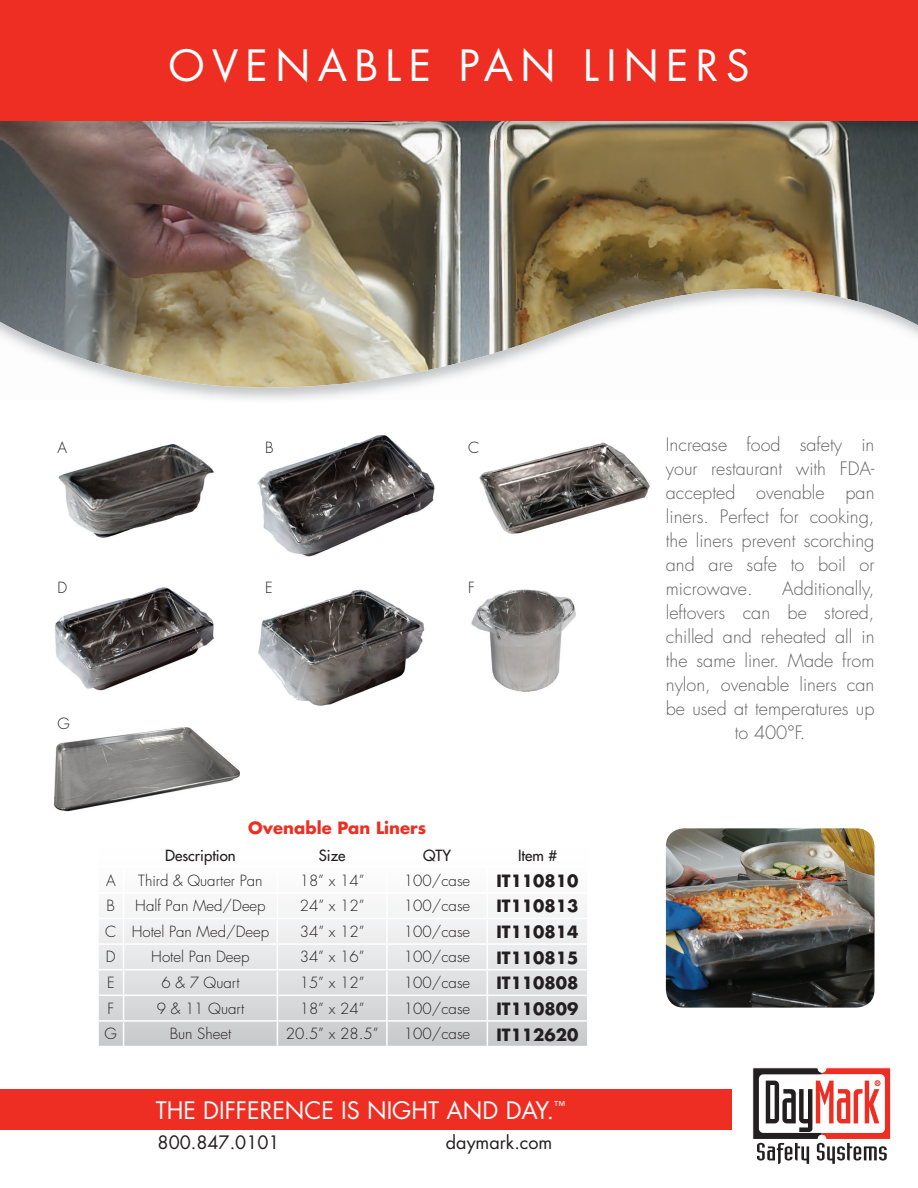
<style>
.page{position:relative;width:918px;height:1188px;background:#fff}
.page>*{position:absolute;margin:0;border:0;box-sizing:border-box;transform-origin:0 0}
.t1{font:42px "Futura Std";letter-spacing:.175em;color:#fff}
.t2{font:23.4px "Futura Std";color:#fff}
.t3{font:300 18px/24px "Futura Std";color:#636366;text-align:justify}
.t4{font:18px "Futura Std";color:#231f20}
.t5{font:700 16.5px "Futura Std";color:#231f20}
.t6{font:700 16.5px "Futura Std";color:#ee2e22}
.t7{font:300 15px "Futura Std";color:#231f20}
.t8{font:500 15px "Futura Std";color:#231f20}
</style>
<div class="page">
<svg style="left:752px;top:1067px;width:139px;height:97px"></svg>
<div style="left:0;top:1089px;width:731px;height:41px;background:#ee2e22"></div>
<img style="left:0;top:121px;width:918px;height:168px">
<div style="left:0;top:0;width:918px;height:121px;background:#ee2e22"></div>
<img style="left:0;top:289px;width:918px;height:99px">
<img style="left:58px;top:444px;width:156px;height:94px">
<img style="left:257px;top:435px;width:178px;height:121px">
<img style="left:479px;top:442px;width:171px;height:92px">
<img style="left:55px;top:587px;width:160px;height:104px">
<img style="left:258px;top:589px;width:167px;height:117px">
<img style="left:471px;top:589px;width:105px;height:103px">
<img style="left:54px;top:727px;width:186px;height:85px">
<div style="left:99px;top:835px;width:488px;height:211px;background:linear-gradient(to bottom,#fff,#ccced0)"></div>
<hr style="left:124px;top:892px;width:153px;height:2px;background:#fff">
<hr style="left:277px;top:892px;width:110px;height:2px;background:#fff">
<hr style="left:387px;top:892px;width:100px;height:2px;background:#fff">
<hr style="left:487px;top:892px;width:102px;height:2px;background:#fff">
<hr style="left:124px;top:918px;width:153px;height:1px;background:#fff">
<hr style="left:277px;top:918px;width:110px;height:1px;background:#fff">
<hr style="left:387px;top:918px;width:100px;height:1px;background:#fff">
<hr style="left:487px;top:918px;width:102px;height:1px;background:#fff">
<hr style="left:124px;top:943px;width:153px;height:2px;background:#fff">
<hr style="left:277px;top:943px;width:110px;height:2px;background:#fff">
<hr style="left:387px;top:943px;width:100px;height:2px;background:#fff">
<hr style="left:487px;top:943px;width:102px;height:2px;background:#fff">
<hr style="left:124px;top:969px;width:153px;height:1px;background:#fff">
<hr style="left:277px;top:969px;width:110px;height:1px;background:#fff">
<hr style="left:387px;top:969px;width:100px;height:1px;background:#fff">
<hr style="left:487px;top:969px;width:102px;height:1px;background:#fff">
<hr style="left:124px;top:995px;width:153px;height:1px;background:#fff">
<hr style="left:277px;top:995px;width:110px;height:1px;background:#fff">
<hr style="left:387px;top:995px;width:100px;height:1px;background:#fff">
<hr style="left:487px;top:995px;width:102px;height:1px;background:#fff">
<hr style="left:124px;top:1020px;width:153px;height:2px;background:#fff">
<hr style="left:277px;top:1020px;width:110px;height:2px;background:#fff">
<hr style="left:387px;top:1020px;width:100px;height:2px;background:#fff">
<hr style="left:487px;top:1020px;width:102px;height:2px;background:#fff">
<hr style="left:386px;top:868px;width:2px;height:24px;background:#fff">
<hr style="left:386px;top:894px;width:2px;height:24px;background:#fff">
<hr style="left:386px;top:919px;width:2px;height:24px;background:#fff">
<hr style="left:386px;top:945px;width:2px;height:24px;background:#fff">
<hr style="left:386px;top:970px;width:2px;height:25px;background:#fff">
<hr style="left:386px;top:996px;width:2px;height:24px;background:#fff">
<svg style="left:98px;top:868px;width:26px;height:178px"></svg>
<svg style="left:277px;top:868px;width:1px;height:178px"></svg>
<hr style="left:386px;top:1022px;width:2px;height:24px;background:#fff">
<svg style="left:487px;top:868px;width:1px;height:178px"></svg>
<hr style="left:97px;top:866px;width:27px;height:2px;background:#fff">
<hr style="left:124px;top:866px;width:153px;height:2px;background:#fff">
<hr style="left:277px;top:866px;width:110px;height:2px;background:#fff">
<hr style="left:387px;top:866px;width:100px;height:2px;background:#fff">
<hr style="left:487px;top:866px;width:102px;height:2px;background:#fff">
<img style="left:666px;top:828px;width:208px;height:180px">
<h1 class="t1" style="left:168px;top:39px;width:583px">OVENABLE PAN LINERS</h1>
<p class="t7" style="left:58px;top:439px;width:11px">A</p>
<p class="t7" style="left:265px;top:439px;width:10px">B</p>
<p class="t7" style="left:468px;top:439px;width:13px">C</p>
<p class="t7" style="left:58px;top:579px;width:11px">D</p>
<p class="t7" style="left:265px;top:579px;width:9px">E</p>
<p class="t7" style="left:468px;top:579px;width:8px">F</p>
<p class="t7" style="left:58px;top:715px;width:14px">G</p>
<p class="t6" style="left:248px;top:817px;width:179px">Ovenable Pan Liners</p>
<p class="t8" style="left:165px;top:846px;width:72px">Description</p>
<p class="t8" style="left:319px;top:846px;width:28px">Size</p>
<p class="t8" style="left:423px;top:846px;width:29px">QTY</p>
<p class="t8" style="left:518px;top:846px;width:40px">Item #</p>
<p class="t7" style="left:106px;top:871px;width:11px">A</p>
<p class="t7" style="left:138px;top:871px;width:126px">Third &amp; Quarter Pan</p>
<p class="t7" style="left:300px;top:871px;width:66px">18” x 14”</p>
<p class="t7" style="left:404px;top:871px;width:68px">100/case</p>
<p class="t5" style="left:497px;top:870px;width:84px">IT110810</p>
<p class="t7" style="left:107px;top:897px;width:10px">B</p>
<p class="t7" style="left:135px;top:897px;width:132px">Half Pan Med/Deep</p>
<p class="t7" style="left:300px;top:897px;width:66px">24” x 12”</p>
<p class="t7" style="left:404px;top:897px;width:68px">100/case</p>
<p class="t5" style="left:497px;top:895px;width:84px">IT110813</p>
<p class="t7" style="left:105px;top:922px;width:165px">C Hotel Pan Med/Deep</p>
<p class="t7" style="left:300px;top:922px;width:66px">34” x 12”</p>
<p class="t7" style="left:404px;top:922px;width:68px">100/case</p>
<p class="t5" style="left:497px;top:921px;width:84px">IT110814</p>
<p class="t7" style="left:106px;top:948px;width:11px">D</p>
<p class="t7" style="left:151px;top:948px;width:100px">Hotel Pan Deep</p>
<p class="t7" style="left:300px;top:948px;width:66px">34” x 16”</p>
<p class="t7" style="left:404px;top:948px;width:68px">100/case</p>
<p class="t5" style="left:497px;top:947px;width:84px">IT110815</p>
<p class="t7" style="left:107px;top:973px;width:9px">E</p>
<p class="t7" style="left:161px;top:973px;width:80px">6 &amp; 7 Quart</p>
<p class="t7" style="left:300px;top:973px;width:66px">15” x 12”</p>
<p class="t7" style="left:404px;top:973px;width:68px">100/case</p>
<p class="t5" style="left:497px;top:972px;width:84px">IT110808</p>
<p class="t7" style="left:107px;top:999px;width:8px">F</p>
<p class="t7" style="left:157px;top:999px;width:89px">9 &amp; 11 Quart</p>
<p class="t7" style="left:300px;top:999px;width:66px">18” x 24”</p>
<p class="t7" style="left:404px;top:999px;width:68px">100/case</p>
<p class="t5" style="left:497px;top:998px;width:84px">IT110809</p>
<p class="t7" style="left:105px;top:1025px;width:14px">G</p>
<p class="t7" style="left:170px;top:1025px;width:63px">Bun Sheet</p>
<p class="t7" style="left:286px;top:1025px;width:94px">20.5” x 28.5”</p>
<p class="t7" style="left:404px;top:1025px;width:68px">100/case</p>
<p class="t5" style="left:497px;top:1023px;width:84px">IT112620</p>
<p class="t2" style="left:156px;top:1095px;width:411px">THE DIFFERENCE IS NIGHT AND DAY.<sup>™</sup></p>
<p class="t4" style="left:158px;top:1131px;width:123px">800.847.0101</p>
<p class="t4" style="left:446px;top:1131px;width:108px">daymark.com</p>
<p class="t3" style="left:666px;top:433px;width:210px">Increase food safety in your restaurant with FDA&shy;accepted ovenable pan liners. Perfect for cooking, the liners prevent scorching and are safe to boil or microwave.</p>
<p class="t3" style="left:782px;top:577px;width:94px">Additionally,</p>
<p class="t3" style="left:666px;top:601px;width:210px">leftovers can be stored,</p>
<p class="t3" style="left:666px;top:625px;width:210px">chilled and reheated all in</p>
<p class="t3" style="left:666px;top:649px;width:210px">the same liner. Made from</p>
<p class="t3" style="left:666px;top:673px;width:210px">nylon, ovenable liners can</p>
<p class="t3" style="left:666px;top:697px;width:210px">be used at temperatures up</p>
<p class="t3" style="left:735px;top:721px;width:72px">to 400°F.</p>
</div>
